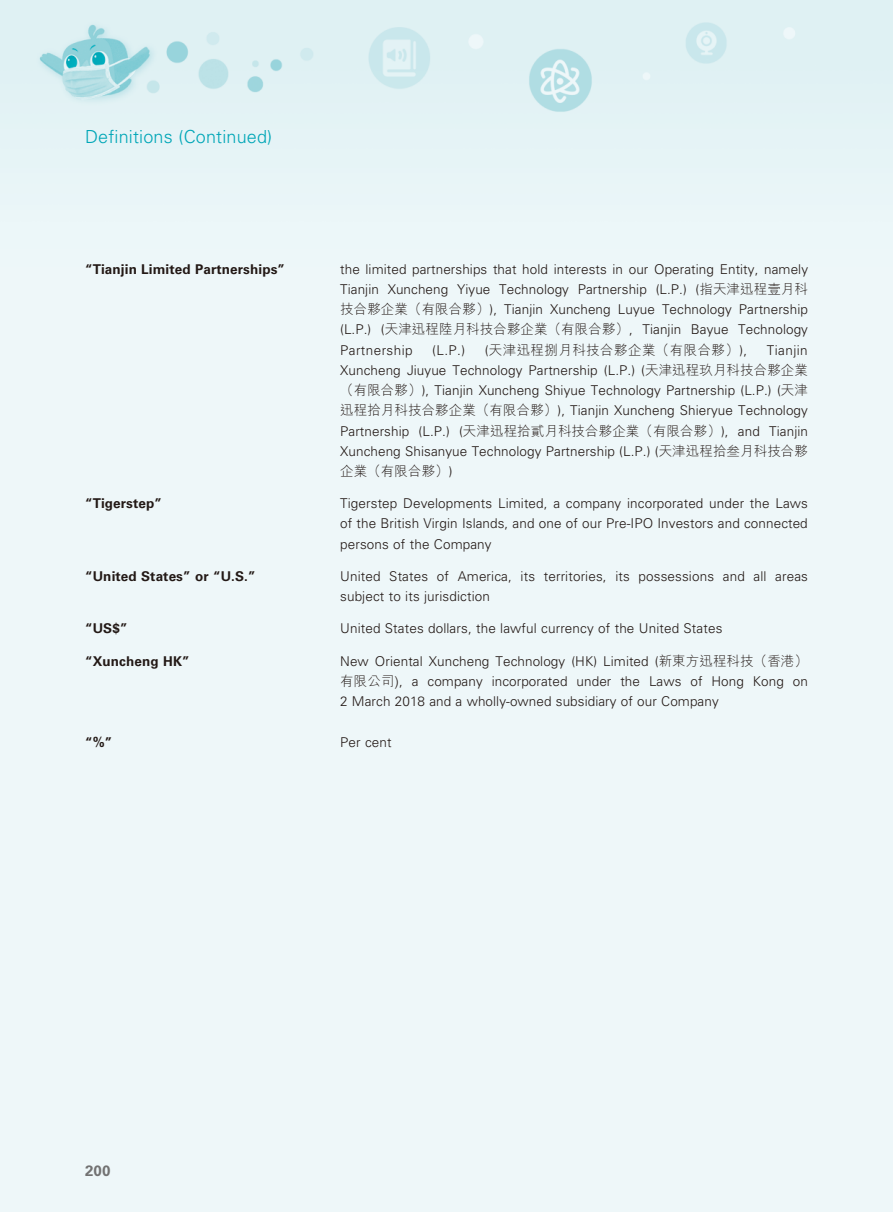
<style>
.page{position:relative;width:893px;height:1212px;background:#eef7f9}
.page>*{position:absolute;margin:0;border:0;box-sizing:border-box;transform-origin:0 0}
.t1{font:300 18px "Univers";letter-spacing:.01em;color:#00a6b7}
.t2{font:700 15px "Univers";color:#727272}
.t3{font:300 13.5px/20.2px "Univers";letter-spacing:.01em;color:#231916;text-align:justify}
.t4{font:700 13.5px "Univers";letter-spacing:.01em;color:#231916}
.t5{font:300 13.5px "M Hei HK";letter-spacing:.03em;color:#231916}
.s1{font-family:"M Hei HK"}
.s2{font-family:"Univers"}
</style>
<div class="page">
<img style="left:0;top:0;width:893px;height:124px">
<h1 class="t1" style="left:85px;top:126px;width:189px">Definitions (Continued)</h1>
<p class="t4" style="left:85px;top:261px;width:202px">“Tianjin Limited Partnerships”</p>
<p class="t3" style="left:340px;top:259px;width:469px">the limited partnerships that hold interests in our Operating Entity, namely Tianjin Xuncheng Yiyue Technology Partnership (L.P.) (<span class="s1">指天津迅程壹月科技合夥企業（有限合夥）</span>), Tianjin Xuncheng Luyue Technology Partnership (L.P.) (<span class="s1">天津迅程陸月科技合夥企業（有限合夥）</span>, Tianjin Bayue Technology Partnership</p>
<p class="t3" style="left:432px;top:340px;width:34px">(L.P.)</p>
<p class="t5" style="left:485px;top:340px;width:264px"><span class="s2">(</span>天津迅程捌月科技合夥企業（有限合夥）<span class="s2">),</span></p>
<p class="t3" style="left:340px;top:340px;width:469px;text-indent:427px">Tianjin Xuncheng Jiuyue Technology Partnership (L.P.) (<span class="s1">天津迅程玖月科技合夥企業（有限合夥）</span>), Tianjin Xuncheng Shiyue Technology Partnership (L.P.) (<span class="s1">天津迅程拾月科技合夥企業（有限合夥）</span>), Tianjin Xuncheng Shieryue Technology Partnership (L.P.) (<span class="s1">天津迅程拾貳月科技合夥企業（有限合夥）</span>), and Tianjin Xuncheng Shisanyue Technology Partnership (L.P.) (<span class="s1">天津迅程拾叁月科技合夥</span></p>
<p class="t5" style="left:340px;top:462px;width:114px">企業（有限合夥）<span class="s2">)</span></p>
<p class="t4" style="left:85px;top:495px;width:78px">“Tigerstep”</p>
<p class="t3" style="left:340px;top:493px;width:469px">Tigerstep Developments Limited, a company incorporated under the Laws of the British Virgin Islands, and one of our Pre-IPO Investors and connected persons of the Company</p>
<p class="t4" style="left:85px;top:568px;width:172px">“United States” or “U.S.”</p>
<p class="t3" style="left:340px;top:566px;width:469px">United States of America, its territories, its possessions and all areas subject to its jurisdiction</p>
<p class="t4" style="left:85px;top:621px;width:44px">“US$”</p>
<p class="t3" style="left:340px;top:618px;width:384px">United States dollars, the lawful currency of the United States</p>
<p class="t4" style="left:85px;top:653px;width:106px">“Xuncheng HK”</p>
<p class="t3" style="left:340px;top:651px;width:469px">New Oriental Xuncheng Technology (HK) Limited (<span class="s1">新東方迅程科技（香港）有限公司)</span>, a company incorporated under the Laws of Hong Kong on 2 March 2018 and a wholly-owned subsidiary of our Company</p>
<p class="t4" style="left:85px;top:734px;width:29px">“%”</p>
<p class="t3" style="left:340px;top:732px;width:53px">Per cent</p>
<p class="t2" style="left:85px;top:1162px;width:27px">200</p>
</div>
